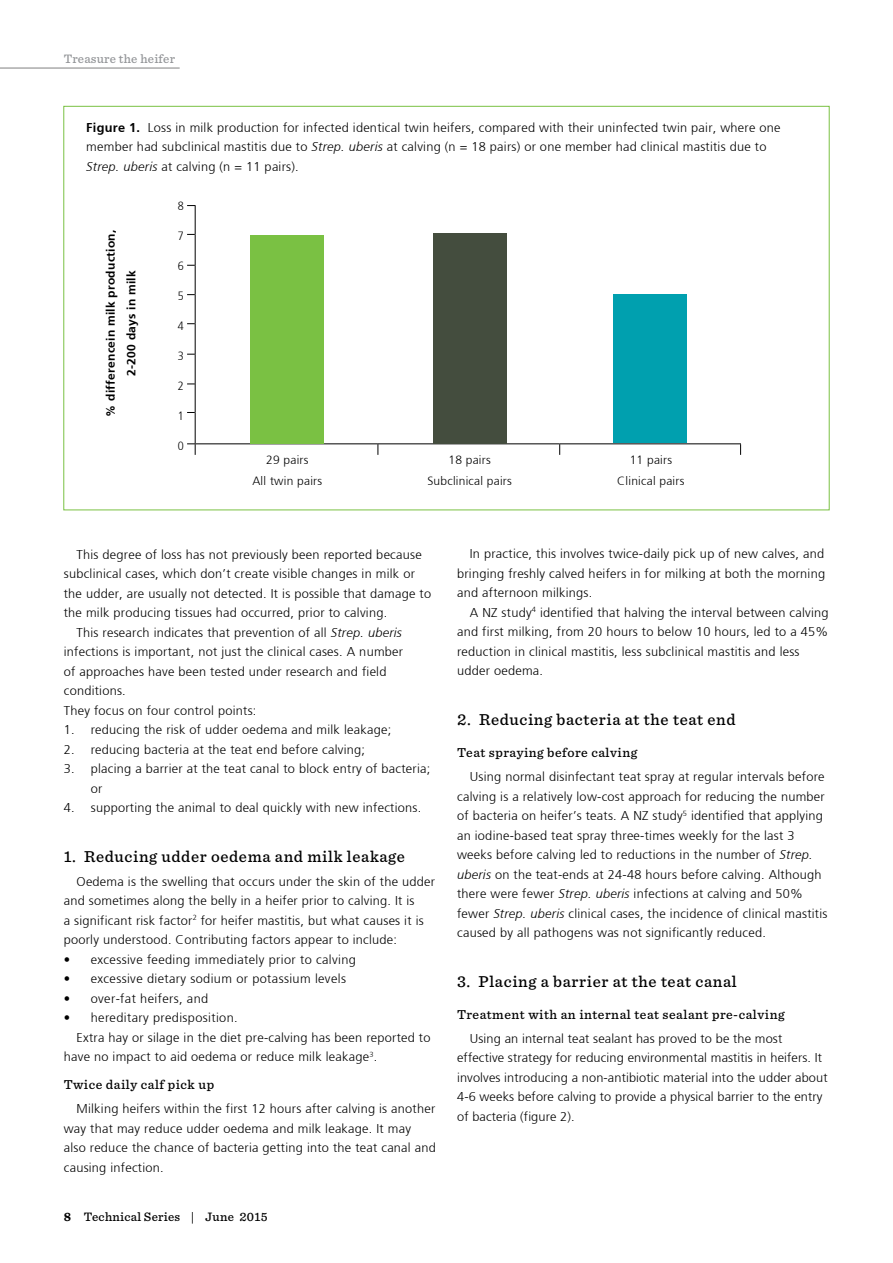
<style>
.page{position:relative;width:893px;height:1263px;background:#fff}
.page>*{position:absolute;margin:0;border:0;box-sizing:border-box;transform-origin:0 0}
.t1{font:500 16.5px "Sentinel";letter-spacing:.04em;color:#000}
.t2{font:500 13.5px "Sentinel";letter-spacing:.04em;color:#000}
.t3{font:300 12.75px/19.5px "Frutiger";letter-spacing:.02em;color:#000}
.t4{font:500 12.75px "Sentinel";letter-spacing:.02em;color:#000}
.t5{font:500 12.75px "Sentinel";letter-spacing:.02em;color:#939598}
.t6{font:300 12px/20.7px "Frutiger";letter-spacing:.02em;color:#000;text-align:center}
.t7{font:700 12px/20.7px "Frutiger";letter-spacing:.02em;color:#000;text-align:center}
.t8{font:300 12px "Frutiger";letter-spacing:.02em;color:#000;scale:.9 1}
.s1{font-weight:700}
.s2{font-style:italic}
</style>
<div class="page">
<hr style="left:0;top:68px;width:180px;height:1px;background:#808080">
<hr style="left:195px;top:234px;width:1px;height:31px;background:#000">
<hr style="left:195px;top:265px;width:1px;height:30px;background:#000">
<hr style="left:195px;top:324px;width:1px;height:30px;background:#000">
<hr style="left:195px;top:354px;width:1px;height:30px;background:#000">
<hr style="left:195px;top:412px;width:1px;height:31px;background:#000">
<svg style="left:187px;top:205px;width:9px;height:30px"></svg>
<svg style="left:187px;top:294px;width:9px;height:30px"></svg>
<svg style="left:187px;top:384px;width:9px;height:29px"></svg>
<hr style="left:195px;top:443px;width:183px;height:1px;background:#000">
<hr style="left:378px;top:443px;width:182px;height:1px;background:#000">
<hr style="left:560px;top:443px;width:181px;height:1px;background:#000">
<svg style="left:187px;top:443px;width:9px;height:12px"></svg>
<div style="left:250px;top:235px;width:74px;height:208px;background:#7ac143"></div>
<div style="left:433px;top:233px;width:74px;height:211px;background:#444d3e"></div>
<div style="left:613px;top:294px;width:74px;height:149px;background:#00a0af"></div>
<p class="t5" style="left:64px;top:49px;width:113px">Treasure the heifer</p>
<p class="t3" style="left:86px;top:118px;width:696px"><span class="s1">Figure 1.</span> Loss in milk production for infected identical twin heifers, compared with their uninfected twin pair, where one member had subclinical mastitis due to <span class="s2">Strep. uberis</span> at calving (n = 18 pairs) or one member had clinical mastitis due to<br><span class="s2">Strep. uberis</span> at calving (n = 11 pairs).</p>
<p class="t8" style="left:178px;top:199px;width:8px">8</p>
<p class="t8" style="left:178px;top:229px;width:8px">7</p>
<p class="t8" style="left:178px;top:259px;width:8px">6</p>
<p class="t8" style="left:178px;top:289px;width:8px">5</p>
<p class="t8" style="left:178px;top:319px;width:8px">4</p>
<p class="t8" style="left:178px;top:349px;width:8px">3</p>
<p class="t8" style="left:178px;top:379px;width:8px">2</p>
<p class="t8" style="left:178px;top:409px;width:8px">1</p>
<p class="t8" style="left:178px;top:439px;width:8px">0</p>
<p class="t7" style="left:100px;top:416px;width:188px;rotate:-90deg">% differencein milk production,<br>2-200 days in milk</p>
<p class="t6" style="left:252px;top:450px;width:71px">29 pairs<br>All twin pairs</p>
<p class="t6" style="left:427px;top:450px;width:86px">18 pairs<br>Subclinical pairs</p>
<p class="t6" style="left:617px;top:450px;width:69px">11 pairs<br>Clinical pairs</p>
<p class="t3" style="left:77px;top:545px;width:347px">This degree of loss has not previously been reported because</p>
<p class="t3" style="left:64px;top:564px;width:353px">subclinical cases, which don’t create visible changes in milk or</p>
<p class="t3" style="left:64px;top:584px;width:369px">the udder, are usually not detected. It is possible that damage to</p>
<p class="t3" style="left:64px;top:603px;width:325px">the milk producing tissues had occurred, prior to calving.</p>
<p class="t3" style="left:77px;top:623px;width:327px">This research indicates that prevention of all <span class="s2">Strep. uberis</span></p>
<p class="t3" style="left:64px;top:642px;width:341px">infections is important, not just the clinical cases. A number</p>
<p class="t3" style="left:64px;top:662px;width:324px">of approaches have been tested under research and field</p>
<p class="t3" style="left:64px;top:681px;width:64px">conditions.</p>
<p class="t3" style="left:64px;top:701px;width:194px">They focus on four control points:</p>
<p class="t3" style="left:64px;top:720px;width:329px">1. reducing the risk of udder oedema and milk leakage;</p>
<p class="t3" style="left:64px;top:740px;width:303px">2. reducing bacteria at the teat end before calving;</p>
<p class="t3" style="left:91px;top:759px;width:341px;text-indent:-27px">3. placing a barrier at the teat canal to block entry of bacteria; or</p>
<p class="t3" style="left:64px;top:798px;width:359px">4. supporting the animal to deal quickly with new infections.</p>
<p class="t1" style="left:64px;top:844px;width:343px">1. Reducing udder oedema and milk leakage</p>
<p class="t3" style="left:64px;top:872px;width:373px;text-indent:13px">Oedema is the swelling that occurs under the skin of the udder and sometimes along the belly in a heifer prior to calving. It is<br>a significant risk factor<sup>2</sup> for heifer mastitis, but what causes it is poorly understood. Contributing factors appear to include:</p>
<p class="t3" style="left:64px;top:949px;width:294px">• excessive feeding immediately prior to calving</p>
<p class="t3" style="left:64px;top:969px;width:284px">• excessive dietary sodium or potassium levels</p>
<p class="t3" style="left:64px;top:988px;width:146px">• over-fat heifers, and</p>
<p class="t3" style="left:64px;top:1008px;width:175px">• hereditary predisposition.</p>
<p class="t3" style="left:77px;top:1027px;width:355px">Extra hay or silage in the diet pre-calving has been reported to</p>
<p class="t3" style="left:64px;top:1047px;width:315px">have no impact to aid oedema or reduce milk leakage<sup>3</sup>.</p>
<p class="t2" style="left:64px;top:1074px;width:152px">Twice daily calf pick up</p>
<p class="t3" style="left:64px;top:1099px;width:374px;text-indent:13px">Milking heifers within the first 12 hours after calving is another way that may reduce udder oedema and milk leakage. It may also reduce the chance of bacteria getting into the teat canal and causing infection.</p>
<p class="t4" style="left:64px;top:1207px;width:205px"><span class="s1">8</span> Technical Series | June 2015</p>
<p class="t3" style="left:457px;top:544px;width:369px;text-align:justify;text-indent:13px">In practice, this involves twice-daily pick up of new calves, and bringing freshly calved heifers in for milking at both the morning and afternoon milkings.</p>
<p class="t3" style="left:457px;top:603px;width:373px;text-indent:13px">A NZ study<sup>4</sup> identified that halving the interval between calving and first milking, from 20 hours to below 10 hours, led to a 45% reduction in clinical mastitis, less subclinical mastitis and less udder oedema.</p>
<p class="t1" style="left:457px;top:707px;width:280px">2. Reducing bacteria at the teat end</p>
<p class="t2" style="left:457px;top:742px;width:182px">Teat spraying before calving</p>
<p class="t3" style="left:457px;top:767px;width:372px;text-indent:13px">Using normal disinfectant teat spray at regular intervals before calving is a relatively low-cost approach for reducing the number of bacteria on heifer’s teats. A NZ study<sup>5</sup> identified that applying an iodine-based teat spray three-times weekly for the last 3 weeks before calving led to reductions in the number of <span class="s2">Strep. uberis</span> on the teat-ends at 24-48 hours before calving. Although there were fewer <span class="s2">Strep. uberis</span> infections at calving and 50% fewer <span class="s2">Strep. uberis</span> clinical cases, the incidence of clinical mastitis caused by all pathogens was not significantly reduced.</p>
<p class="t1" style="left:457px;top:968px;width:281px">3. Placing a barrier at the teat canal</p>
<p class="t2" style="left:457px;top:1004px;width:329px">Treatment with an internal teat sealant pre-calving</p>
<p class="t3" style="left:457px;top:1029px;width:372px;text-indent:13px">Using an internal teat sealant has proved to be the most effective strategy for reducing environmental mastitis in heifers. It involves introducing a non-antibiotic material into the udder about 4-6 weeks before calving to provide a physical barrier to the entry of bacteria (figure 2).</p>
</div>
